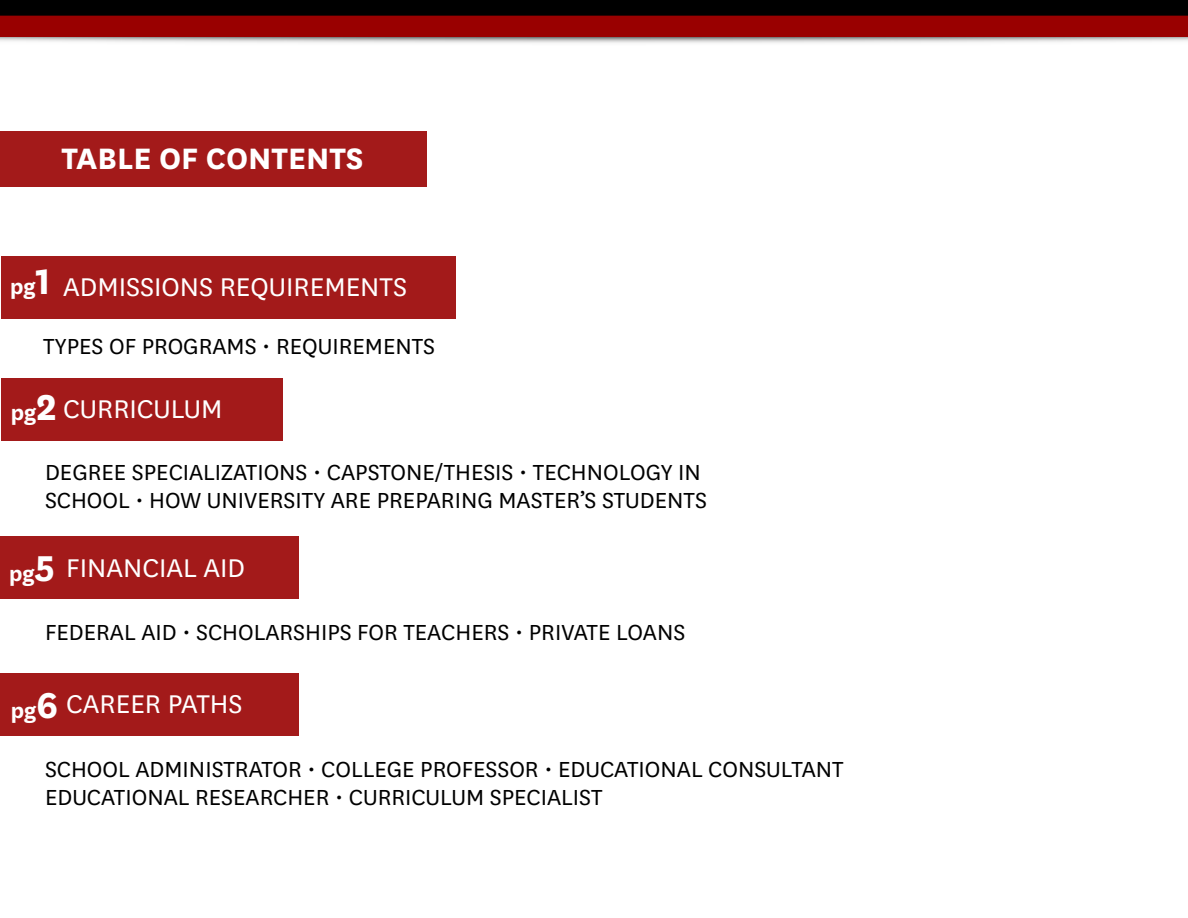
<style>
.page{position:relative;width:1188px;height:918px;background:#fff}
.page>*{position:absolute;margin:0;border:0;box-sizing:border-box;transform-origin:0 0}
.t1{font:700 34.5px "National";color:#fff}
.t2{font:30px "National";color:#fff}
.t3{font:25.5px/28.5px "National";color:#000}
.t4{font:700 24px "National";color:#fff}
.s1{font-size:42px}
</style>
<div class="page">
<img style="left:0;top:36px;width:1188px;height:7px">
<img style="left:0;top:0;width:1188px;height:36px">
<div style="left:0;top:131px;width:427px;height:56px;background:#a31a1a"></div>
<div style="left:1px;top:378px;width:282px;height:63px;background:#a31a1a"></div>
<div style="left:1px;top:536px;width:298px;height:63px;background:#a31a1a"></div>
<div style="left:1px;top:256px;width:454px;height:63px;background:#a31a1a"></div>
<div style="left:1px;top:673px;width:298px;height:63px;background:#a31a1a"></div>
<h1 class="t1" style="left:61px;top:134px;width:304px">TABLE OF CONTENTS</h1>
<p class="t4" style="left:10px;top:270px;width:42px">pg<span class="s1">1</span></p>
<p class="t2" style="left:63px;top:267px;width:345px">ADMISSIONS REQUIREMENTS</p>
<p class="t3" style="left:43px;top:331px;width:393px">TYPES OF PROGRAMS • REQUIREMENTS</p>
<p class="t4" style="left:11px;top:396px;width:48px">pg<span class="s1">2</span></p>
<p class="t2" style="left:63px;top:390px;width:161px">CURRICULUM</p>
<p class="t3" style="left:45px;top:457px;width:663px">DEGREE SPECIALIZATIONS • CAPSTONE/THESIS • TECHNOLOGY IN<br>SCHOOL • HOW UNIVERSITY ARE PREPARING MASTER’S STUDENTS</p>
<p class="t4" style="left:9px;top:557px;width:48px">pg<span class="s1">5</span></p>
<p class="t2" style="left:66px;top:548px;width:180px">FINANCIAL AID</p>
<p class="t3" style="left:45px;top:617px;width:642px">FEDERAL AID • SCHOLARSHIPS FOR TEACHERS • PRIVATE LOANS</p>
<p class="t4" style="left:11px;top:693px;width:49px">pg<span class="s1">6</span></p>
<p class="t2" style="left:66px;top:685px;width:178px">CAREER PATHS</p>
<p class="t3" style="left:45px;top:754px;width:800px">SCHOOL ADMINISTRATOR • COLLEGE PROFESSOR • EDUCATIONAL CONSULTANT<br>EDUCATIONAL RESEARCHER • CURRICULUM SPECIALIST</p>
</div>
